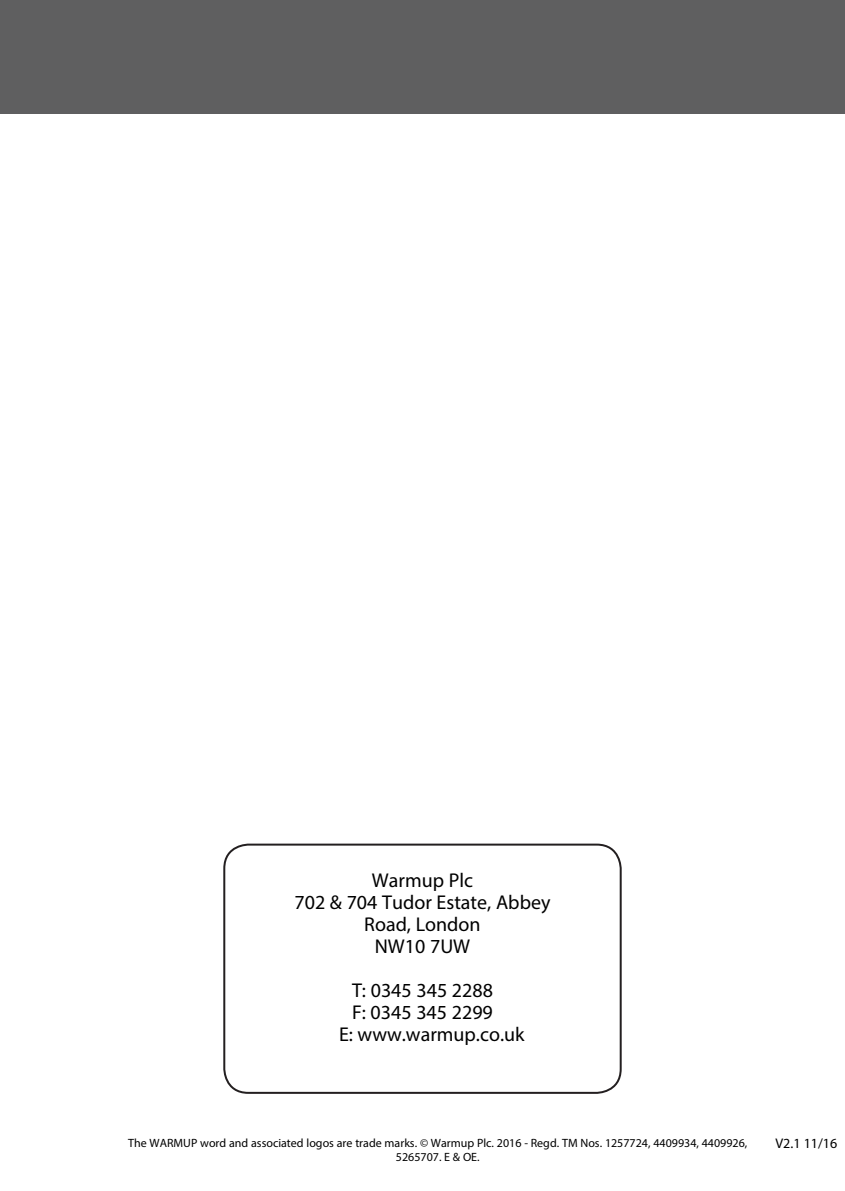
<style>
.page{position:relative;width:845px;height:1191px;background:#fff}
.page>*{position:absolute;margin:0;border:0;box-sizing:border-box;transform-origin:0 0}
.t1{font:20px/22px "Myriad Pro";color:#000;text-align:center}
.t2{font:14px "Myriad Pro";color:#000}
.t3{font:12px/14.4px "Myriad Pro";color:#000;text-align:center}
</style>
<div class="page">
<div style="left:0;top:0;width:845px;height:113px;background:#5f5f60"></div>
<div style="left:223px;top:843px;width:398px;height:250px;border:2px solid #231f20;border-radius:24px"></div>
<h1 class="t1" style="left:294px;top:869px;width:257px">Warmup Plc<br>702 &amp; 704 Tudor Estate, Abbey<br>Road, London<br>NW10 7UW</h1>
<h1 class="t1" style="left:352px;top:979px;width:142px">T: 0345 345 2288</h1>
<h1 class="t1" style="left:352px;top:1001px;width:142px">F: 0345 345 2299</h1>
<h1 class="t1" style="left:339px;top:1023px;width:187px">E: www.warmup.co.uk</h1>
<p class="t3" style="left:128px;top:1135px;width:620px">The WARMUP word and associated logos are trade marks. © Warmup Plc. 2016 - Regd. TM Nos. 1257724, 4409934, 4409926,<br>5265707. E &amp; OE.</p>
<p class="t2" style="left:775px;top:1136px;width:63px">V2.1 11/16</p>
</div>
